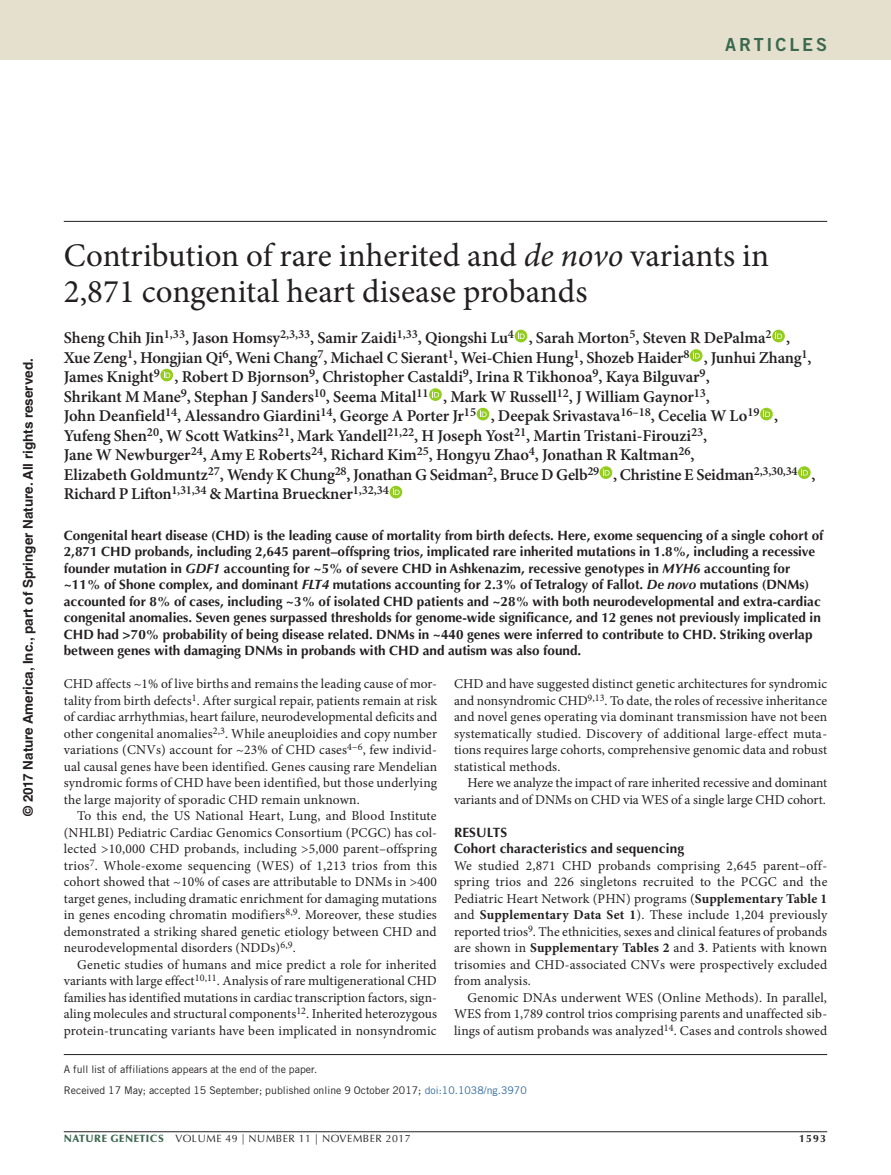
<style>
.page{position:relative;width:891px;height:1175px;background:#fff}
.page>*{position:absolute;margin:0;border:0;box-sizing:border-box;transform-origin:0 0}
.pAtl{font:33px/36px "Minion Pro";color:#231f20}
.z-HEADER_follow_Righ{font:18px "Trade Gothic LT Std Bd 2";letter-spacing:.16em;color:#3b684f}
.pAu{font:600 16.5px/19.5px "Minion Pro";letter-spacing:-.005em;color:#231f20}
.pPara{font:13.5px/16.5px "Minion Pro";letter-spacing:.005em;color:#231f20;text-align:justify}
.pAbstext{font:700 13.5px/16.5px "Optima LT Std";color:#231f20}
.pBodyFirstpara{font:13.5px/16.5px "Minion Pro";letter-spacing:.01em;color:#231f20;text-align:justify}
.pFirstpara{font:13.5px/16.5px "Minion Pro";letter-spacing:.01em;color:#231f20;text-align:justify}
.t1{font:700 13.5px "Helvetica LT Std";color:#231f20}
.pSec_1and2{font:700 13.5px "Optima LT Std";letter-spacing:.01em;color:#231f20}
.pFirstSec1ttl{font:700 13.5px "Optima LT Std";letter-spacing:.01em;color:#231f20}
.pAopd{font:10.5px "Trade Gothic LT Std";color:#231f20}
.pleAffiliation{font:10.5px "Trade Gothic LT Std";color:#231f20}
.t2{font:10.5px "Optima LT Std";letter-spacing:.05em;color:#231f20}
.t3{font:700 10.5px "Optima LT Std";color:#231f20}
.s1{font-style:italic}
.s2{font-weight:700}
.s3{color:#2f6a9f}
.s4{font-weight:900;color:#3b684f}
</style>
<div class="page">
<hr style="left:64px;top:1131px;width:763px;height:1px;background:#231f20">
<hr style="left:64px;top:221px;width:763px;height:1px;background:#231f20">
<div style="left:0;top:0;width:891px;height:60px;background:#e5e0ce"></div>
<div style="left:515px;top:330px;width:12px;height:12px;background:#92cd1d;border-radius:50%"></div>
<svg style="left:518px;top:332px;width:7px;height:7px"></svg>
<svg style="left:772px;top:330px;width:13px;height:12px"></svg>
<svg style="left:775px;top:332px;width:7px;height:7px"></svg>
<svg style="left:690px;top:349px;width:12px;height:13px"></svg>
<svg style="left:693px;top:351px;width:7px;height:7px"></svg>
<svg style="left:160px;top:369px;width:13px;height:12px"></svg>
<svg style="left:164px;top:371px;width:6px;height:7px"></svg>
<svg style="left:429px;top:388px;width:13px;height:13px"></svg>
<svg style="left:432px;top:390px;width:7px;height:7px"></svg>
<div style="left:477px;top:408px;width:12px;height:12px;background:#92cd1d;border-radius:50%"></div>
<svg style="left:480px;top:410px;width:7px;height:7px"></svg>
<svg style="left:760px;top:408px;width:13px;height:12px"></svg>
<svg style="left:763px;top:410px;width:7px;height:7px"></svg>
<svg style="left:600px;top:466px;width:12px;height:13px"></svg>
<svg style="left:603px;top:468px;width:7px;height:7px"></svg>
<svg style="left:798px;top:466px;width:13px;height:13px"></svg>
<svg style="left:801px;top:468px;width:7px;height:7px"></svg>
<div style="left:390px;top:486px;width:12px;height:12px;background:#92cd1d;border-radius:50%"></div>
<svg style="left:393px;top:488px;width:7px;height:7px"></svg>
<hr style="left:64px;top:1054px;width:763px;height:1px;background:#231f20">
<p class="z-HEADER_follow_Righ" style="left:725px;top:33px;width:103px">ARTICLES</p>
<p class="t1" style="left:20px;top:816px;width:459px;rotate:-90deg">© 2017 Nature America, Inc., part of Springer Nature. All rights reserved.</p>
<p class="pAtl" style="left:64px;top:238px;width:707px">Contribution of rare inherited and <span class="s1">de novo</span> variants in<br>2,871 congenital heart disease probands</p>
<p class="pAu" style="left:64px;top:328px;width:753px">Sheng Chih Jin<sup>1,33</sup>, Jason Homsy<sup>2,3,33</sup>, Samir Zaidi<sup>1,33</sup>, Qiongshi Lu<sup>4</sup> , Sarah Morton<sup>5</sup>, Steven R DePalma<sup>2</sup> , Xue Zeng<sup>1</sup>, Hongjian Qi<sup>6</sup>, Weni Chang<sup>7</sup>, Michael C Sierant<sup>1</sup>, Wei-Chien Hung<sup>1</sup>, Shozeb Haider<sup>8</sup> , Junhui Zhang<sup>1</sup>, James Knight<sup>9</sup> , Robert D Bjornson<sup>9</sup>, Christopher Castaldi<sup>9</sup>, Irina R Tikhonoa<sup>9</sup>, Kaya Bilguvar<sup>9</sup>,<br>Shrikant M Mane<sup>9</sup>, Stephan J Sanders<sup>10</sup>, Seema Mital<sup>11</sup> , Mark W Russell<sup>12</sup>, J William Gaynor<sup>13</sup>,<br>John Deanfield<sup>14</sup>, Alessandro Giardini<sup>14</sup>, George A Porter Jr<sup>15</sup> , Deepak Srivastava<sup>16–18</sup>, Cecelia W Lo<sup>19</sup> , Yufeng Shen<sup>20</sup>, W Scott Watkins<sup>21</sup>, Mark Yandell<sup>21,22</sup>, H Joseph Yost<sup>21</sup>, Martin Tristani-Firouzi<sup>23</sup>,<br>Jane W Newburger<sup>24</sup>, Amy E Roberts<sup>24</sup>, Richard Kim<sup>25</sup>, Hongyu Zhao<sup>4</sup>, Jonathan R Kaltman<sup>26</sup>,<br>Elizabeth Goldmuntz<sup>27</sup>, Wendy K Chung<sup>28</sup>, Jonathan G Seidman<sup>2</sup>, Bruce D Gelb<sup>29</sup> , Christine E Seidman<sup>2,3,30,34</sup> , Richard P Lifton<sup>1,31,34</sup> &amp; Martina Brueckner<sup>1,32,34</sup></p>
<p class="pAbstext" style="left:64px;top:527px;width:761px">Congenital heart disease (CHD) is the leading cause of mortality from birth defects. Here, exome sequencing of a single cohort of 2,871 CHD probands, including 2,645 parent–offspring trios, implicated rare inherited mutations in 1.8%, including a recessive founder mutation in <span class="s1">GDF1</span> accounting for ~5% of severe CHD in Ashkenazim, recessive genotypes in <span class="s1">MYH6</span> accounting for ~11% of Shone complex, and dominant <span class="s1">FLT4</span> mutations accounting for 2.3% of Tetralogy of Fallot. <span class="s1">De novo</span> mutations (DNMs) accounted for 8% of cases, including ~3% of isolated CHD patients and ~28% with both neurodevelopmental and extra-cardiac congenital anomalies. Seven genes surpassed thresholds for genome-wide significance, and 12 genes not previously implicated in CHD had &gt;70% probability of being disease related. DNMs in ~440 genes were inferred to contribute to CHD. Striking overlap between genes with damaging DNMs in probands with CHD and autism was also found.</p>
<p class="pBodyFirstpara" style="left:64px;top:675px;width:375px">CHD affects ~1% of live births and remains the leading cause of mor&shy;tality from birth defects<sup>1</sup>. After surgical repair, patients remain at risk of cardiac arrhythmias, heart failure, neurodevelopmental deficits and other congenital anomalies<sup>2,3</sup>. While aneuploidies and copy number variations (CNVs) account for ~23% of CHD cases<sup>4–6</sup>, few individ&shy;ual causal genes have been identified. Genes causing rare Mendelian syndromic forms of CHD have been identified, but those underlying the large majority of sporadic CHD remain unknown.</p>
<p class="pPara" style="left:64px;top:807px;width:375px;text-indent:14px">To this end, the US National Heart, Lung, and Blood Institute (NHLBI) Pediatric Cardiac Genomics Consortium (PCGC) has col&shy;lected &gt;10,000 CHD probands, including &gt;5,000 parent–offspring trios<sup>7</sup>. Whole-exome sequencing (WES) of 1,213 trios from this cohort showed that ~10% of cases are attributable to DNMs in &gt;400 target genes, including dramatic enrichment for damaging mutations in genes encoding chromatin modifiers<sup>8,9</sup>. Moreover, these studies demonstrated a striking shared genetic etiology between CHD and neurodevelopmental disorders (NDDs)<sup>6,9</sup>.</p>
<p class="pPara" style="left:64px;top:956px;width:375px;text-indent:14px">Genetic studies of humans and mice predict a role for inherited variants with large effect<sup>10,11</sup>. Analysis of rare multigenerational CHD families has identified mutations in cardiac transcription factors, sign&shy;aling molecules and structural components<sup>12</sup>. Inherited heterozygous protein-truncating variants have been implicated in nonsyndromic</p>
<p class="pPara" style="left:454px;top:675px;width:375px">CHD and have suggested distinct genetic architectures for syndromic and nonsyndromic CHD<sup>9,13</sup>. To date, the roles of recessive inheritance and novel genes operating via dominant transmission have not been systematically studied. Discovery of additional large-effect muta&shy;tions requires large cohorts, comprehensive genomic data and robust statistical methods.</p>
<p class="pPara" style="left:454px;top:774px;width:375px;text-align:right">Here we analyze the impact of rare inherited recessive and dominant variants and of DNMs on CHD via WES of a single large CHD cohort.</p>
<p class="pFirstSec1ttl" style="left:454px;top:824px;width:55px">RESULTS</p>
<p class="pSec_1and2" style="left:454px;top:840px;width:232px">Cohort characteristics and sequencing</p>
<p class="pFirstpara" style="left:454px;top:857px;width:375px">We studied 2,871 CHD probands comprising 2,645 parent–off&shy;spring trios and 226 singletons recruited to the PCGC and the Pediatric Heart Network (PHN) programs (<span class="s2">Supplementary Table 1 </span>and <span class="s2">Supplementary Data Set 1</span>). These include 1,204 previously reported trios<sup>9</sup>. The ethnicities, sexes and clinical features of probands are shown in <span class="s2">Supplementary Tables 2</span> and <span class="s2">3</span>. Patients with known trisomies and CHD-associated CNVs were prospectively excluded from analysis.</p>
<p class="pPara" style="left:454px;top:989px;width:375px;text-indent:14px">Genomic DNAs underwent WES (Online Methods). In parallel, WES from 1,789 control trios comprising parents and unaffected sib&shy;lings of autism probands was analyzed<sup>14</sup>. Cases and controls showed</p>
<p class="pleAffiliation" style="left:64px;top:1062px;width:255px">A full list of affiliations appears at the end of the paper.</p>
<p class="pAopd" style="left:64px;top:1083px;width:465px">Received 17 May; accepted 15 September; published online 9 October 2017; <span class="s3">doi:10.1038/ng.3970</span></p>
<p class="t2" style="left:64px;top:1132px;width:349px"><span class="s4">NATURE GENETICS</span> VOLUME 49 | NUMBER 11 | NOVEMBER 2017</p>
<p class="t3" style="left:799px;top:1132px;width:28px">1593</p>
</div>
